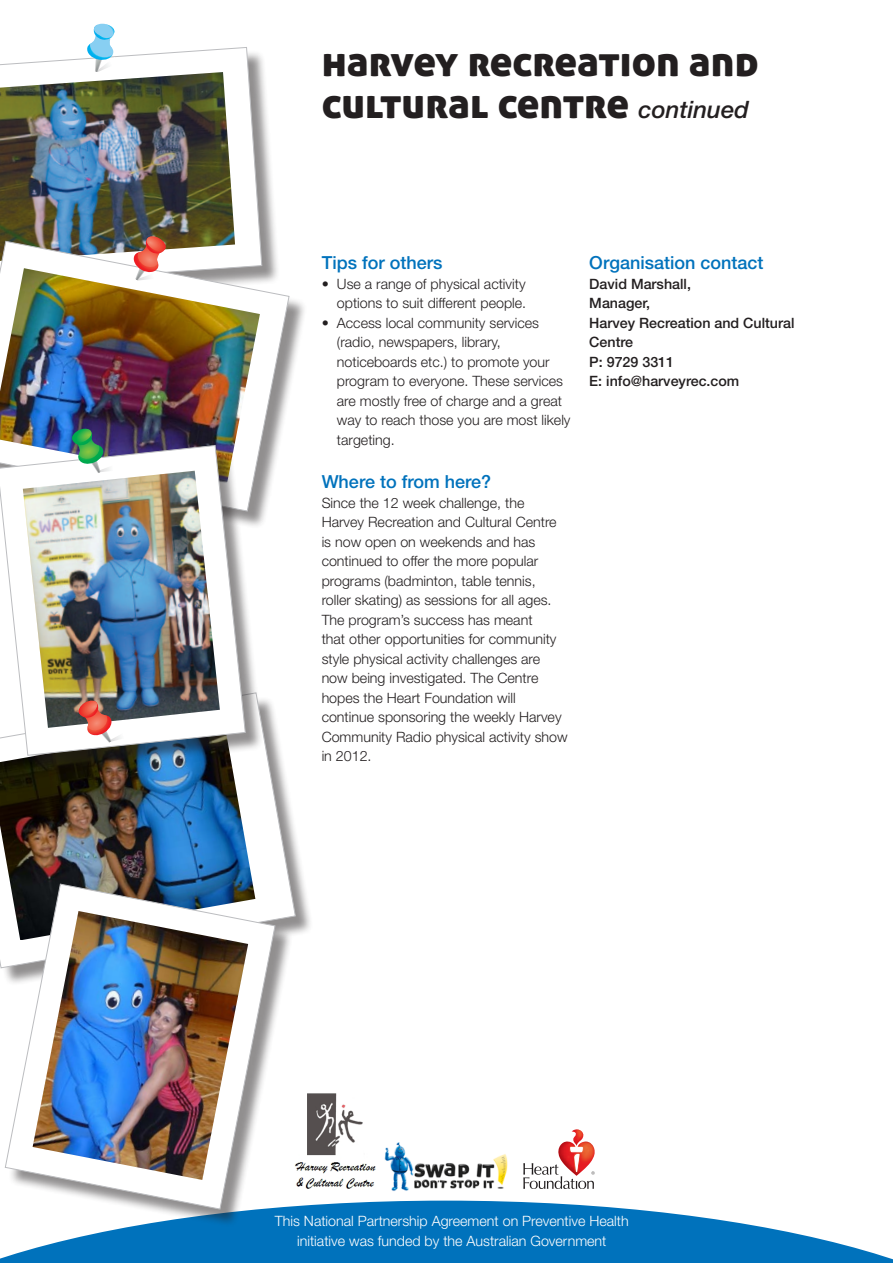
<style>
.page{position:relative;width:893px;height:1263px;background:#fff}
.page>*{position:absolute;margin:0;border:0;box-sizing:border-box;transform-origin:0 0}
.t1{font:42px/42px "Aller Display";color:#231f20}
.t2{font:500 18px "Helvetica Neue";color:#0072bc}
.t3{font:300 14.25px/19.5px "Helvetica Neue";color:#231f20}
.t4{font:300 14.25px/19.5px "Helvetica Neue";color:#fff;text-align:center}
.t5{font:500 14.25px/19.5px "Helvetica Neue";color:#231f20}
.s1{font-family:"Helvetica Neue";font-weight:500;font-style:italic;font-size:24px}
</style>
<div class="page">
<svg style="left:0;top:1200px;width:893px;height:63px;fill:#0072bc"></svg>
<img style="left:384px;top:1142px;width:124px;height:49px">
<img style="left:559px;top:1129px;width:35px;height:18px">
<svg style="left:523px;top:1147px;width:72px;height:42px"></svg>
<img style="left:294px;top:1093px;width:82px;height:96px">
<div style="left:0;top:49px;width:280px;height:255px;background:#231f20;opacity:.5"></div>
<svg style="left:0;top:47px;width:262px;height:194px"></svg>
<img style="left:0;top:72px;width:235px;height:169px">
<div style="left:0;top:695px;width:313px;height:290px;background:#231f20;opacity:.5"></div>
<svg style="left:0;top:695px;width:296px;height:273px"></svg>
<img style="left:0;top:773px;width:255px;height:167px">
<div style="left:0;top:243px;width:307px;height:285px;background:#231f20;opacity:.5"></div>
<svg style="left:0;top:241px;width:289px;height:270px"></svg>
<img style="left:0;top:268px;width:260px;height:179px">
<div style="left:7px;top:886px;width:285px;height:341px;background:#231f20;opacity:.5"></div>
<svg style="left:5px;top:884px;width:270px;height:325px"></svg>
<img style="left:33px;top:911px;width:215px;height:269px">
<div style="left:0;top:447px;width:263px;height:326px;background:#231f20;opacity:.5"></div>
<svg style="left:0;top:445px;width:246px;height:311px"></svg>
<img style="left:23px;top:471px;width:197px;height:257px">
<svg style="left:86px;top:24px;width:32px;height:48px"></svg>
<svg style="left:132px;top:236px;width:35px;height:44px"></svg>
<svg style="left:71px;top:429px;width:48px;height:44px"></svg>
<svg style="left:77px;top:701px;width:53px;height:42px"></svg>
<h1 class="t1" style="left:322px;top:40px;width:438px">harvey recreation and cultural centre <span class="s1">continued</span></h1>
<p class="t2" style="left:322px;top:252px;width:122px">Tips for others</p>
<p class="t3" style="left:322px;top:274px;width:206px;text-align:right">• Use a range of physical activity options to suit different people.</p>
<p class="t3" style="left:337px;top:313px;width:235px;text-indent:-15px">• Access local community services (radio, newspapers, library, noticeboards etc.) to promote your program to everyone. These services are mostly free of charge and a great way to reach those you are most likely targeting.</p>
<p class="t2" style="left:322px;top:471px;width:171px">Where to from here?</p>
<p class="t3" style="left:322px;top:493px;width:247px">Since the 12 week challenge, the Harvey Recreation and Cultural Centre is now open on weekends and has continued to offer the more popular programs (badminton, table tennis, roller skating) as sessions for all ages.<br>The program’s success has meant<br>that other opportunities for community style physical activity challenges are now being investigated. The Centre hopes the Heart Foundation will continue sponsoring the weekly Harvey Community Radio physical activity show in 2012.</p>
<p class="t2" style="left:589px;top:252px;width:176px">Organisation contact</p>
<p class="t5" style="left:589px;top:274px;width:207px">David Marshall,<br>Manager,<br>Harvey Recreation and Cultural<br>Centre<br>P: 9729 3311<br>E: info@harveyrec.com</p>
<p class="t4" style="left:275px;top:1211px;width:355px">This National Partnership Agreement on Preventive Health initiative was funded by the Australian Government</p>
</div>
